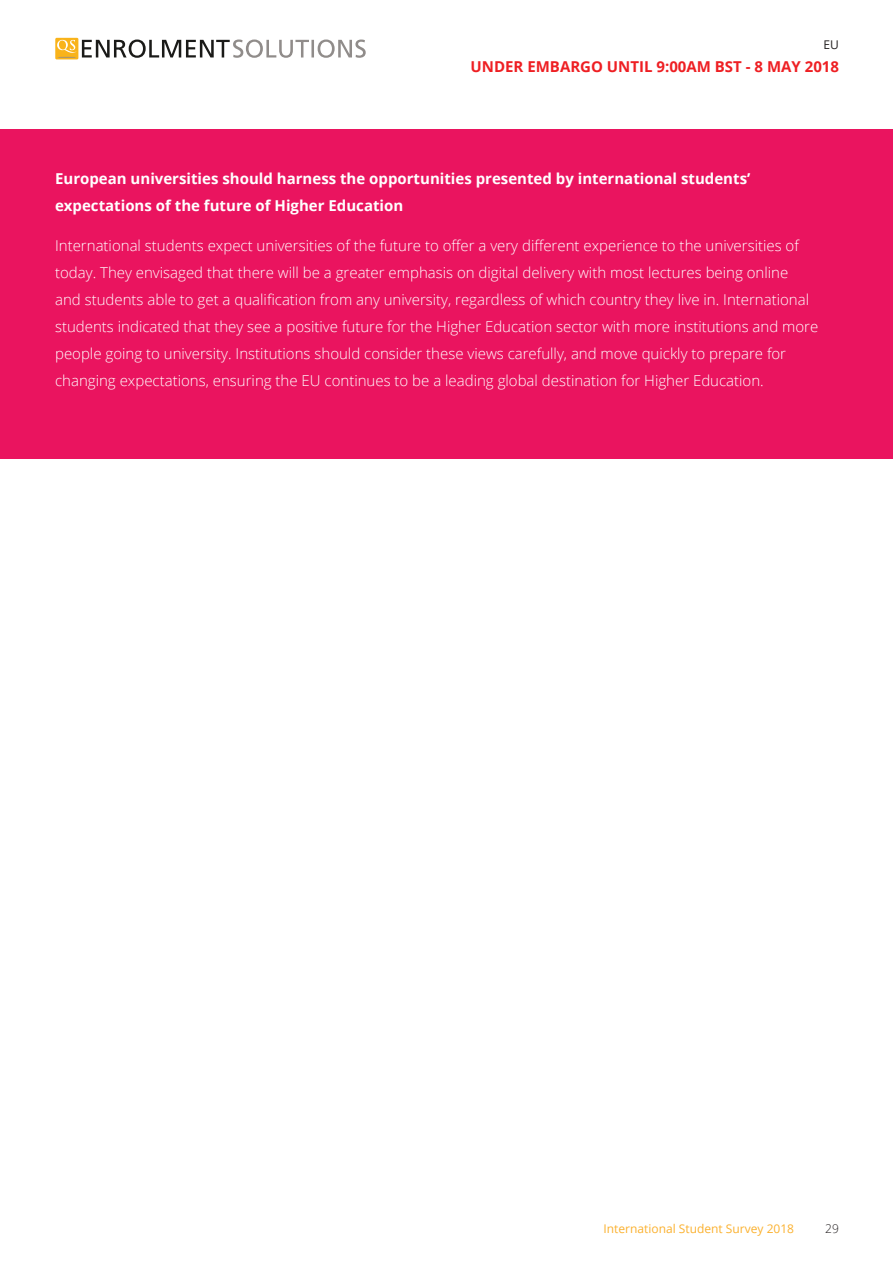
<style>
.page{position:relative;width:893px;height:1263px;background:#fff}
.page>*{position:absolute;margin:0;border:0;box-sizing:border-box;transform-origin:0 0}
.t1{font:300 15px/27px "Open Sans";color:#fff}
.t2{font:700 15px/27px "Open Sans";color:#fff}
.t3{font:700 15px "Open Sans";color:#ee1f23}
.t4{font:12px "Open Sans";color:#fbb12f}
.t5{font:300 12px "Open Sans";color:#231f20}
.t6{font:12px "Open Sans";color:#231f20}
</style>
<div class="page">
<div style="left:55px;top:38px;width:23px;height:21px;background:#f9b31a"></div>
<svg style="left:57px;top:40px;width:19px;height:18px"></svg>
<svg style="left:82px;top:40px;width:284px;height:18px"></svg>
<div style="left:1px;top:130px;width:892px;height:329px;background:#ea145f"></div>
<p class="t6" style="left:824px;top:36px;width:17px">EU</p>
<p class="t3" style="left:470px;top:56px;width:370px">UNDER EMBARGO UNTIL 9:00AM BST - 8 MAY 2018</p>
<p class="t2" style="left:55px;top:164px;width:697px">European universities should harness the opportunities presented by international students’ expectations of the future of Higher Education</p>
<p class="t1" style="left:55px;top:232px;width:765px">International students expect universities of the future to offer a very different experience to the universities of today. They envisaged that there will be a greater emphasis on digital delivery with most lectures being online<br>and students able to get a qualification from any university, regardless of which country they live in. International students indicated that they see a positive future for the Higher Education sector with more institutions and more people going to university. Institutions should consider these views carefully, and move quickly to prepare for changing expectations, ensuring the EU continues to be a leading global destination for Higher Education.</p>
<p class="t4" style="left:604px;top:1221px;width:192px">International Student Survey 2018</p>
<p class="t5" style="left:825px;top:1221px;width:15px">29</p>
</div>
